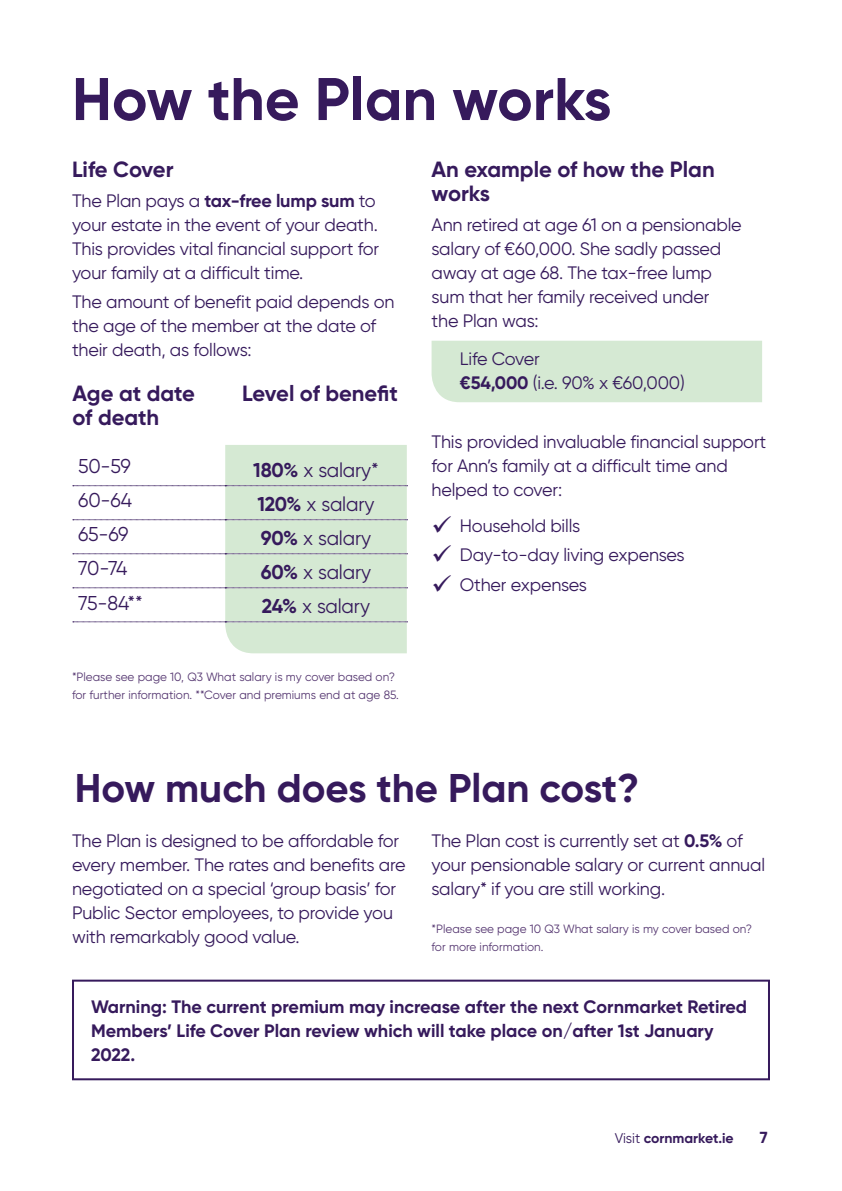
<style>
.page{position:relative;width:842px;height:1191px;background:#fff}
.page>*{position:absolute;margin:0;border:0;box-sizing:border-box;transform-origin:0 0}
.t1{font:700 60px "Gilroy";color:#361a5c}
.t2{font:700 40px "Gilroy";color:#361a5c}
.t3{font:700 22px/24px "Gilroy";color:#361a5c}
.t4{font:20px "Gilroy";letter-spacing:-.01em;color:#361a5c}
.t5{font:18px/24px "Gilroy";letter-spacing:-.01em;color:#361a5c}
.t6{font:700 18px/24px "Gilroy";color:#361a5c}
.t7{font:700 16px "Gilroy";color:#361a5c}
.t8{font:700 14px "Gilroy";color:#361a5c}
.t9{font:12px/18px "Gilroy";color:#553771}
.s1{font-weight:700}
.s2{font-weight:400}
</style>
<div class="page">
<div style="left:432px;top:341px;width:330px;height:61px;background:#d5e9d3"></div>
<svg style="left:73px;top:445px;width:335px;height:208px"></svg>
<div style="left:72px;top:979px;width:698px;height:101px;border:2px solid #361a5c"></div>
<h1 class="t1" style="left:72px;top:62px;width:541px">How the Plan works</h1>
<p class="t3" style="left:72px;top:157px;width:103px">Life Cover</p>
<p class="t5" style="left:72px;top:188px;width:309px">The Plan pays a <span class="s1">tax-free lump sum</span> to your estate in the event of your death.<br>This provides vital financial support for your family at a difficult time.</p>
<p class="t5" style="left:72px;top:290px;width:324px">The amount of benefit paid depends on the age of the member at the date of their death, as follows:</p>
<p class="t3" style="left:73px;top:381px;width:124px">Age at date of death</p>
<p class="t3" style="left:242px;top:381px;width:157px">Level of benefit</p>
<p class="t4" style="left:78px;top:454px;width:54px">50-59</p>
<p class="t4" style="left:253px;top:457px;width:127px"><span class="s1">180%</span> x salary*</p>
<p class="t4" style="left:78px;top:488px;width:56px">60-64</p>
<p class="t4" style="left:257px;top:491px;width:119px"><span class="s1">120%</span> x salary</p>
<p class="t4" style="left:78px;top:522px;width:52px">65-69</p>
<p class="t4" style="left:261px;top:525px;width:112px"><span class="s1">90%</span> x salary</p>
<p class="t4" style="left:78px;top:556px;width:51px">70-74</p>
<p class="t4" style="left:261px;top:559px;width:112px"><span class="s1">60%</span> x salary</p>
<p class="t4" style="left:78px;top:590px;width:66px">75-84**</p>
<p class="t4" style="left:262px;top:593px;width:110px"><span class="s1">24%</span> x salary</p>
<p class="t9" style="left:72px;top:667px;width:328px">*Please see page 10, Q3 What salary is my cover based on? for further information. **Cover and premiums end at age 85.</p>
<p class="t3" style="left:432px;top:157px;width:285px">An example of how the Plan works</p>
<p class="t5" style="left:432px;top:212px;width:312px">Ann retired at age 61 on a pensionable salary of €60,000. She sadly passed away at age 68. The tax-free lump sum that her family received under<br>the Plan was:</p>
<p class="t5" style="left:460px;top:346px;width:226px">Life Cover<br><span class="s1">€54,000</span> (i.e. 90% x €60,000)</p>
<p class="t5" style="left:432px;top:430px;width:336px">This provided invaluable financial support for Ann’s family at a difficult time and helped to cover:</p>
<p class="t5" style="left:432px;top:513px;width:150px">✓ Household bills</p>
<p class="t5" style="left:432px;top:543px;width:255px">✓ Day-to-day living expenses</p>
<p class="t5" style="left:432px;top:572px;width:157px">✓ Other expenses</p>
<h2 class="t2" style="left:75px;top:762px;width:566px">How much does the Plan cost?</h2>
<p class="t5" style="left:72px;top:828px;width:335px">The Plan is designed to be affordable for every member. The rates and benefits are negotiated on a special ‘group basis’ for Public Sector employees, to provide you with remarkably good value.</p>
<p class="t5" style="left:432px;top:828px;width:335px">The Plan cost is currently set at <span class="s1">0.5%</span> of your pensionable salary or current annual salary* if you are still working.</p>
<p class="t9" style="left:432px;top:919px;width:322px">*Please see page 10 Q3 What salary is my cover based on? for more information.</p>
<p class="t6" style="left:91px;top:994px;width:658px">Warning: The current premium may increase after the next Cornmarket Retired<br>Members’ Life Cover Plan review which will take place on/after 1st January<br>2022.</p>
<p class="t8" style="left:615px;top:1129px;width:120px"><span class="s2">Visit</span> cornmarket.ie</p>
<p class="t7" style="left:760px;top:1127px;width:9px">7</p>
</div>
